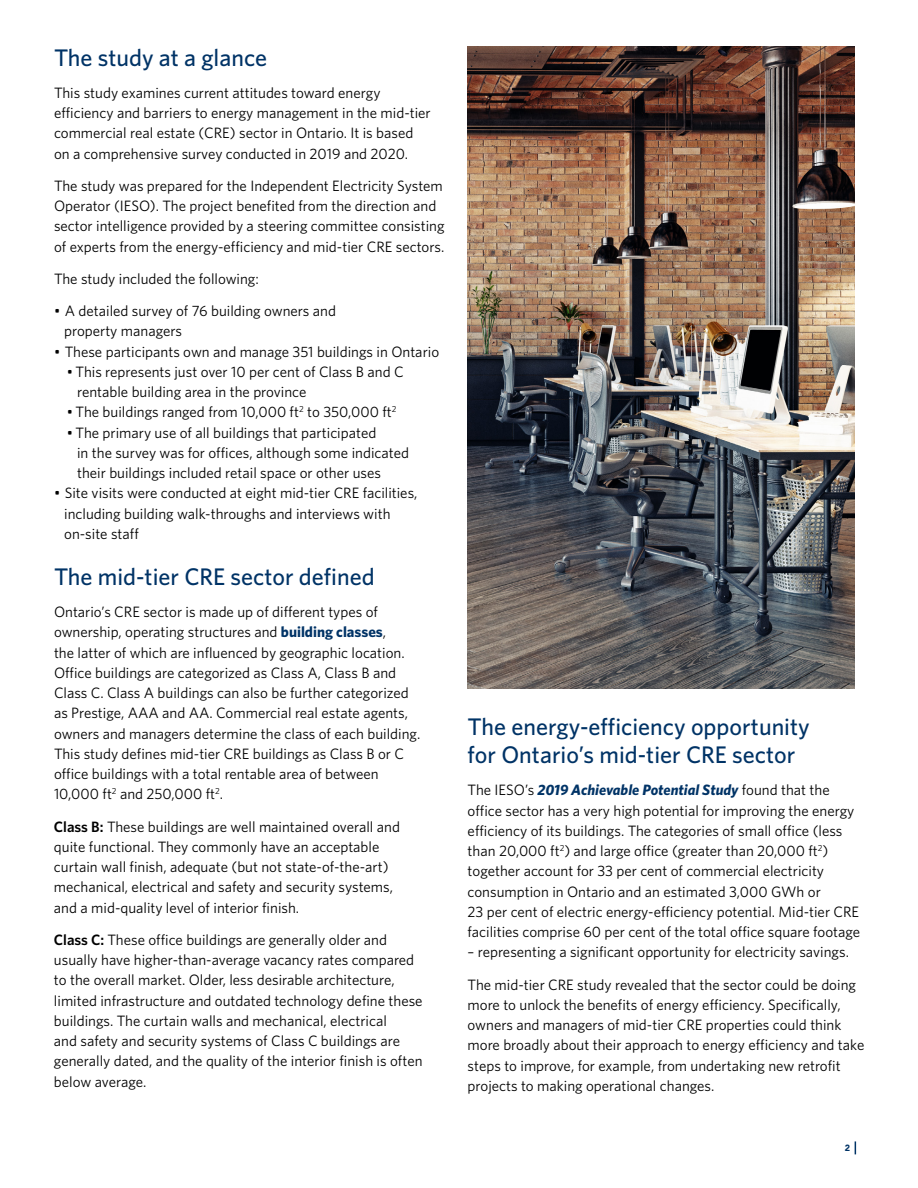
<style>
.page{position:relative;width:918px;height:1188px;background:#fff}
.page>*{position:absolute;margin:0;border:0;box-sizing:border-box;transform-origin:0 0}
.t1{font:500 24px/28.5px "Whitney";color:#036}
.t2{font:15px/20.2px "Whitney";color:#000}
.t3{font:900 9px "Avenir";color:#036}
.s1{font-weight:700;color:#036}
.s2{font-weight:600}
.s3{font-weight:700;font-style:italic;color:#036}
</style>
<div class="page">
<svg style="left:855px;top:1141px;width:1px;height:13px"></svg>
<img style="left:468px;top:46px;width:386px;height:643px">
<p class="t1" style="left:54px;top:43px;width:215px">The study at a glance</p>
<p class="t2" style="left:54px;top:82px;width:378px">This study examines current attitudes toward energy efficiency and barriers to energy management in the mid-tier commercial real estate (CRE) sector in Ontario. It is based on a comprehensive survey conducted in 2019 and 2020.</p>
<p class="t2" style="left:54px;top:175px;width:392px">The study was prepared for the Independent Electricity System Operator (IESO). The project benefited from the direction and sector intelligence provided by a steering committee consisting of experts from the energy-efficiency and mid-tier CRE sectors.</p>
<p class="t2" style="left:54px;top:268px;width:206px">The study included the following:</p>
<p class="t2" style="left:64px;top:300px;width:273px;text-indent:-10px">• A detailed survey of 76 building owners and property managers</p>
<p class="t2" style="left:54px;top:341px;width:387px">• These participants own and manage 351 buildings in Ontario</p>
<p class="t2" style="left:77px;top:361px;width:328px;text-indent:-10px">• This represents just over 10 per cent of Class B and C rentable building area in the province</p>
<p class="t2" style="left:67px;top:402px;width:331px">• The buildings ranged from 10,000 ft<sup>2</sup> to 350,000 ft<sup>2</sup></p>
<p class="t2" style="left:77px;top:422px;width:333px;text-indent:-10px">• The primary use of all buildings that participated<br>in the survey was for offices, although some indicated their buildings included retail space or other uses</p>
<p class="t2" style="left:64px;top:483px;width:355px;text-indent:-10px">• Site visits were conducted at eight mid-tier CRE facilities, including building walk-throughs and interviews with on-site staff</p>
<h2 class="t1" style="left:54px;top:562px;width:322px">The mid-tier CRE sector defined</h2>
<p class="t2" style="left:54px;top:601px;width:368px">Ontario’s CRE sector is made up of different types of ownership, operating structures and <span class="s1">building classes</span>,<br>the latter of which are influenced by geographic location.<br>Office buildings are categorized as Class A, Class B and Class C. Class A buildings can also be further categorized as Prestige, AAA and AA. Commercial real estate agents, owners and managers determine the class of each building.<br>This study defines mid-tier CRE buildings as Class B or C office buildings with a total rentable area of between 10,000 ft<sup>2</sup> and 250,000 ft<sup>2</sup>.</p>
<p class="t2" style="left:54px;top:816px;width:347px"><span class="s2">Class B:</span> These buildings are well maintained overall and quite functional. They commonly have an acceptable curtain wall finish, adequate (but not state-of-the-art) mechanical, electrical and safety and security systems, and a mid-quality level of interior finish.</p>
<p class="t2" style="left:54px;top:929px;width:370px"><span class="s2">Class C:</span> These office buildings are generally older and usually have higher-than-average vacancy rates compared to the overall market. Older, less desirable architecture, limited infrastructure and outdated technology define these buildings. The curtain walls and mechanical, electrical<br>and safety and security systems of Class C buildings are generally dated, and the quality of the interior finish is often below average.</p>
<h2 class="t1" style="left:468px;top:712px;width:343px">The energy-efficiency opportunity for Ontario’s mid-tier CRE sector</h2>
<p class="t2" style="left:468px;top:780px;width:394px">The IESO’s <span class="s3">2019 Achievable Potential Study</span> found that the office sector has a very high potential for improving the energy efficiency of its buildings. The categories of small office (less than 20,000 ft<sup>2</sup>) and large office (greater than 20,000 ft<sup>2</sup>) together account for 33 per cent of commercial electricity consumption in Ontario and an estimated 3,000 GWh or<br>23 per cent of electric energy-efficiency potential. Mid-tier CRE facilities comprise 60 per cent of the total office square footage</p>
<p class="t2" style="left:468px;top:942px;width:383px">– representing a significant opportunity for electricity savings.</p>
<p class="t2" style="left:468px;top:974px;width:398px">The mid-tier CRE study revealed that the sector could be doing more to unlock the benefits of energy efficiency. Specifically, owners and managers of mid-tier CRE properties could think more broadly about their approach to energy efficiency and take steps to improve, for example, from undertaking new retrofit projects to making operational changes.</p>
<p class="t3" style="left:845px;top:1140px;width:7px">2</p>
</div>
